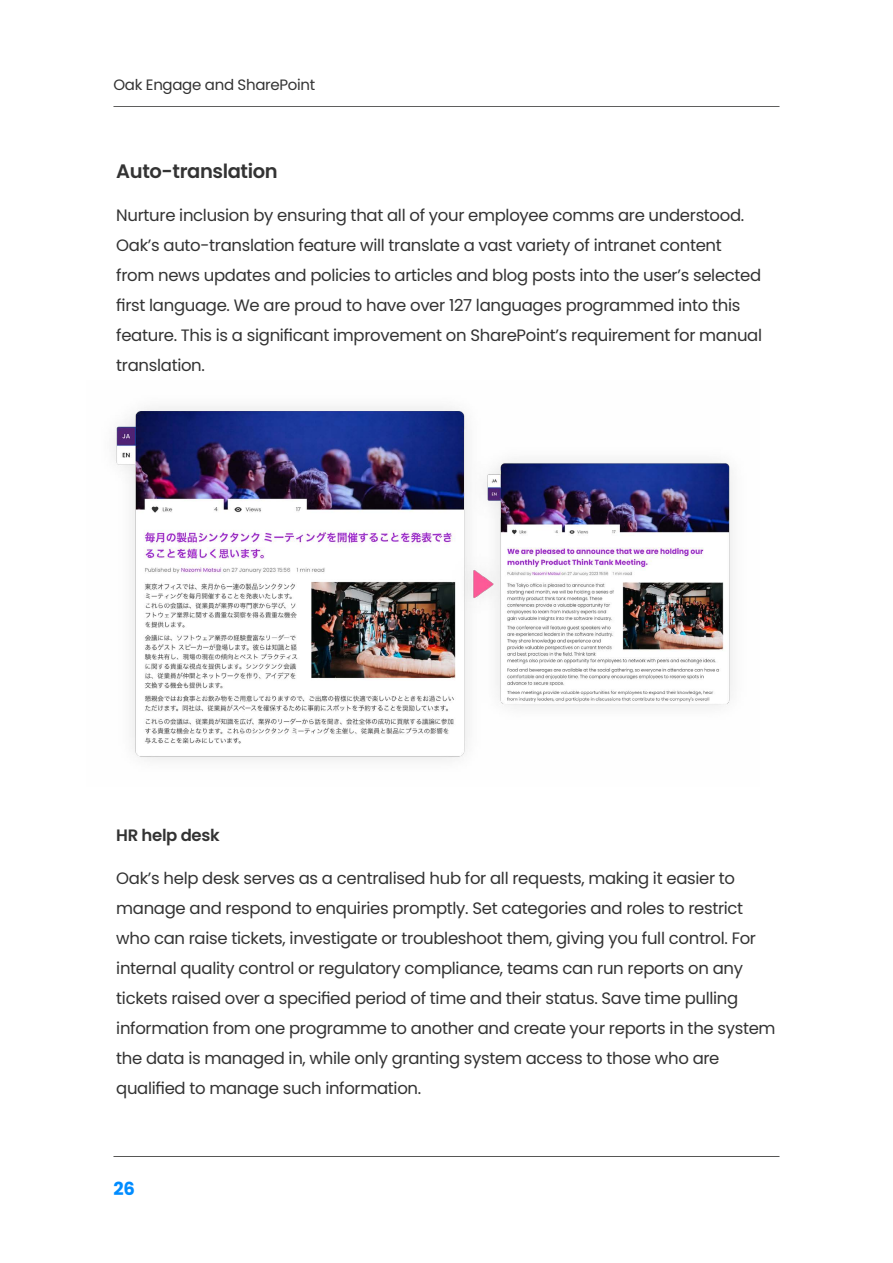
<style>
.page{position:relative;width:893px;height:1263px;background:#fff}
.page>*{position:absolute;margin:0;border:0;box-sizing:border-box;transform-origin:0 0}
.t1{font:600 19.5px "Poppins";letter-spacing:-.02em;color:#333}
.t2{font:700 18px "Poppins";color:#008cff}
.t3{font:16.5px/30px "Poppins";letter-spacing:-.02em;color:#333}
.t4{font:600 16.5px "Poppins";letter-spacing:-.02em;color:#333}
.t5{font:15px "Poppins";letter-spacing:-.02em;color:#333}
</style>
<div class="page">
<hr style="left:113px;top:1156px;width:666px;height:1px;background:#575756">
<hr style="left:113px;top:106px;width:666px;height:1px;background:#5f5f5e">
<img style="left:114px;top:406px;width:619px;height:354px">
<p class="t5" style="left:113px;top:76px;width:203px">Oak Engage and SharePoint</p>
<p class="t1" style="left:116px;top:160px;width:163px">Auto-translation</p>
<p class="t3" style="left:116px;top:200px;width:647px">Nurture inclusion by ensuring that all of your employee comms are understood.<br>Oak’s auto-translation feature will translate a vast variety of intranet content from news updates and policies to articles and blog posts into the user’s selected first language. We are proud to have over 127 languages programmed into this feature. This is a significant improvement on SharePoint’s requirement for manual translation.</p>
<p class="t4" style="left:116px;top:826px;width:105px">HR help desk</p>
<p class="t3" style="left:116px;top:863px;width:661px">Oak’s help desk serves as a centralised hub for all requests, making it easier to manage and respond to enquiries promptly. Set categories and roles to restrict who can raise tickets, investigate or troubleshoot them, giving you full control. For internal quality control or regulatory compliance, teams can run reports on any tickets raised over a specified period of time and their status. Save time pulling information from one programme to another and create your reports in the system the data is managed in, while only granting system access to those who are qualified to manage such information.</p>
<p class="t2" style="left:113px;top:1178px;width:23px">26</p>
</div>
